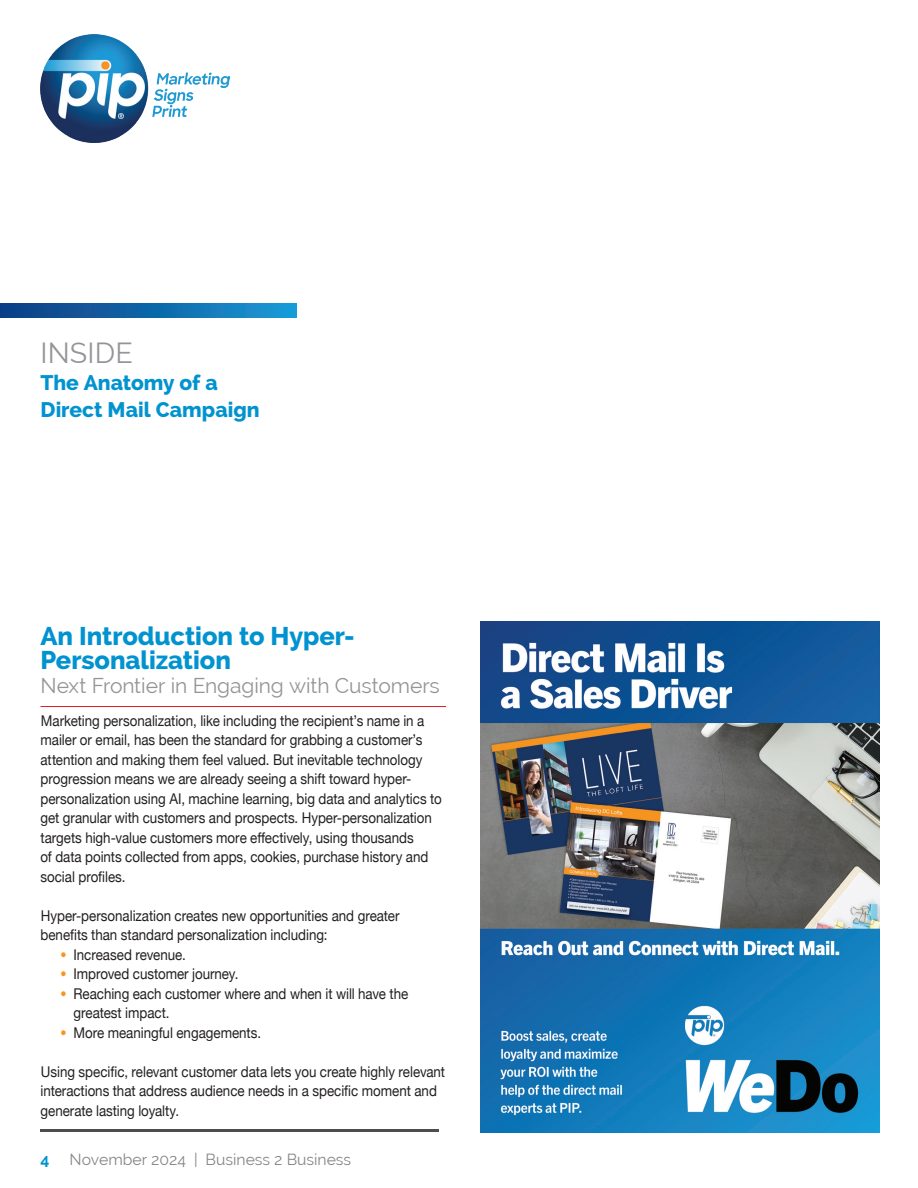
<style>
.page{position:relative;width:918px;height:1188px;background:#fff}
.page>*{position:absolute;margin:0;border:0;box-sizing:border-box;transform-origin:0 0}
.t1{font:28.5px "Raleway";letter-spacing:.005em;color:#939598}
.t2{font:800 25.5px/24px "Raleway";color:#0093d0}
.t3{font:21px "Raleway";letter-spacing:-.005em;color:#939598}
.t4{font:800 21px/27px "Raleway";color:#0093d0}
.t5{font:15.75px "Raleway";color:#878687}
.t6{font:700 15.75px "Raleway";color:#0093d0}
.t7{font:14.85px/19.5px "Helvetica Neue";letter-spacing:-.005em;color:#231f20;scale:.9 1}
.s1{font-family:"Arial";font-weight:900;font-size:15px;color:#f7951f}
</style>
<div class="page">
<hr style="left:40px;top:1129px;width:399px;height:3px;background:#4e4c4e">
<hr style="left:40px;top:706px;width:406px;height:1px;background:#db1f25">
<img style="left:480px;top:621px;width:399px;height:512px">
<img style="left:40px;top:35px;width:189px;height:107px">
<svg style="left:0;top:304px;width:297px;height:14px;background:#1169aa"></svg>
<h1 class="t1" style="left:40px;top:336px;width:94px">INSIDE</h1>
<h3 class="t4" style="left:40px;top:369px;width:221px">The Anatomy of a<br>Direct Mail Campaign</h3>
<h2 class="t2" style="left:40px;top:624px;width:316px">An Introduction to Hyper-<br>Personalization</h2>
<h3 class="t3" style="left:40px;top:673px;width:401px">Next Frontier in Engaging with Customers</h3>
<p class="t7" style="left:41px;top:712px;width:447px">Marketing personalization, like including the recipient’s name in a mailer or email, has been the standard for grabbing a customer’s attention and making them feel valued. But inevitable technology progression means we are already seeing a shift toward hyper&shy;personalization using AI, machine learning, big data and analytics to get granular with customers and prospects. Hyper-personalization targets high-value customers more effectively, using thousands<br>of data points collected from apps, cookies, purchase history and social profiles.</p>
<p class="t7" style="left:41px;top:907px;width:401px">Hyper-personalization creates new opportunities and greater benefits than standard personalization including:</p>
<p class="t7" style="left:60px;top:946px;width:141px"><span class="s1">•</span> Increased revenue.</p>
<p class="t7" style="left:60px;top:965px;width:200px"><span class="s1">•</span> Improved customer journey.</p>
<p class="t7" style="left:74px;top:985px;width:373px;text-indent:-14px"><span class="s1">•</span> Reaching each customer where and when it will have the greatest impact.</p>
<p class="t7" style="left:60px;top:1024px;width:225px"><span class="s1">•</span> More meaningful engagements.</p>
<p class="t7" style="left:41px;top:1063px;width:451px">Using specific, relevant customer data lets you create highly relevant interactions that address audience needs in a specific moment and generate lasting loyalty.</p>
<p class="t6" style="left:40px;top:1150px;width:10px">4</p>
<p class="t5" style="left:70px;top:1150px;width:283px">November 2024 | Business 2 Business</p>
</div>
